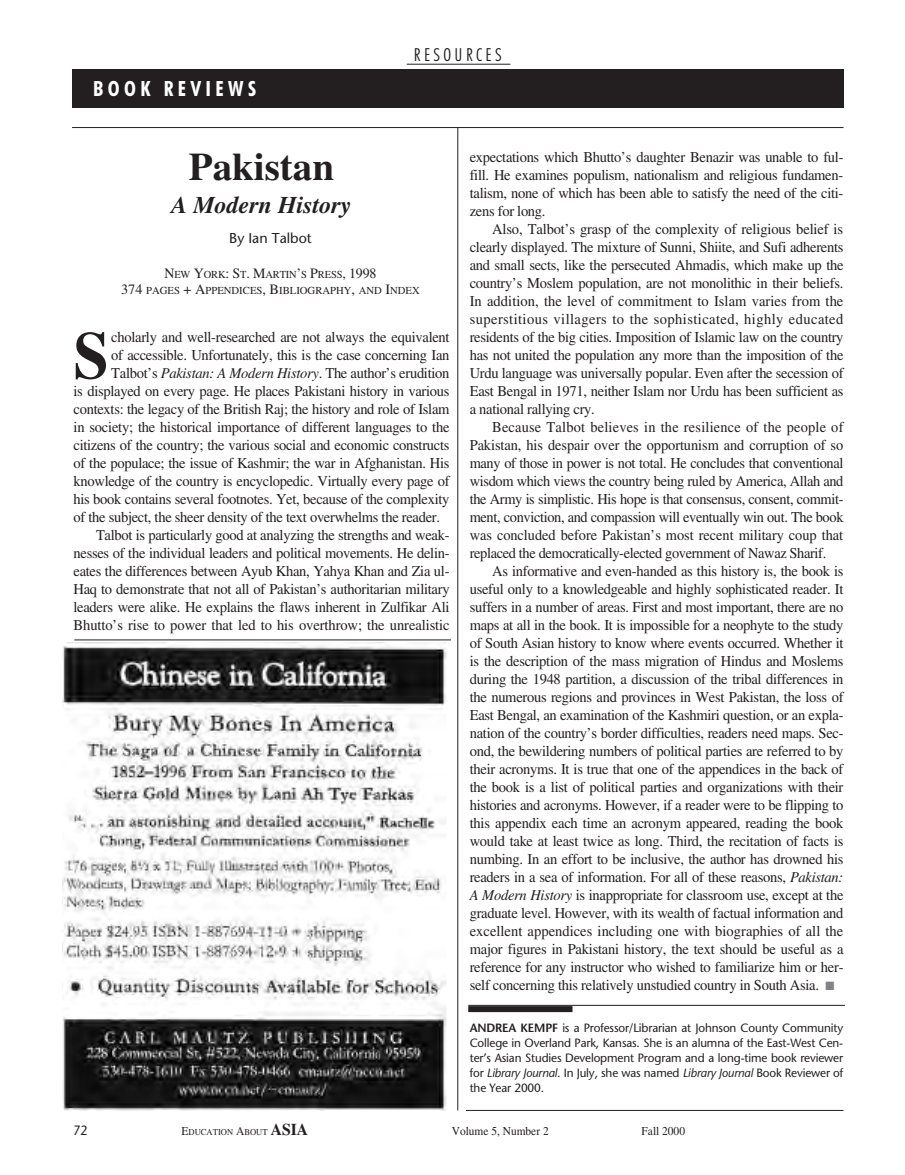
<style>
.page{position:relative;width:905px;height:1175px;background:#fff}
.page>*{position:absolute;margin:0;border:0;box-sizing:border-box;transform-origin:0 0}
.t1{font:700 66.6px "EAA Times";color:#231f20;scale:.95 1}
.t2{font:700 39px "EAA Times";color:#231f20}
.t3{font:italic 700 24px "EAA Times";color:#231f20}
.t4{font:700 condensed 21px "Futura BT";letter-spacing:.21em;color:#fff}
.t5{font:300 condensed 18px "Futura BT";letter-spacing:.185em;color:#231f20}
.t6{font:15px/18px "EAA Times";letter-spacing:-.02em;color:#231f20;text-align:justify}
.t7{font:15px/18px "EAA Times";letter-spacing:-.02em;color:#231f20;text-align:justify;scale:.96 1}
.t8{font:14.25px "Stone Sans";color:#231f20}
.t9{font:13.5px "Stone Sans";color:#231f20;scale:.9 1}
.t10{font:12px/15px "Stone Sans";letter-spacing:-.01em;color:#231f20;text-align:justify}
.t11{font:12px "EAA Times";color:#231f20;scale:.95 1}
.t12{font:10.65px/16.5px "EAA Times";color:#231f20;text-align:center}
.t13{font:9px "EAA Times";color:#231f20;scale:.95 1}
.s1{font-size:14.25px}
.s2{font-style:italic}
.s3{color:#808285}
.s4{font-weight:600}
.s5{font-size:12px}
.s6{font-weight:700;font-size:16.5px}
</style>
<div class="page">
<img style="left:62px;top:642px;width:385px;height:468px">
<div style="left:72px;top:69px;width:771px;height:39px;background:#231f20"></div>
<hr style="left:407px;top:64px;width:103px;height:1px;background:#231f20">
<hr style="left:72px;top:127px;width:771px;height:1px;background:#231f20">
<hr style="left:466px;top:1110px;width:377px;height:1px;background:#231f20">
<hr style="left:457px;top:127px;width:1px;height:983px;background:#231f20">
<hr style="left:74px;top:639px;width:377px;height:1px;background:#231f20">
<hr style="left:468px;top:1005px;width:376px;height:1px;background:#231f20">
<div style="left:468px;top:1006px;width:104px;height:6px;background:#231f20"></div>
<h3 class="t4" style="left:93px;top:75px;width:164px">BOOK REVIEWS</h3>
<p class="t5" style="left:414px;top:44px;width:89px">RESOURCES</p>
<h2 class="t2" style="left:189px;top:144px;width:147px">Pakistan</h2>
<h3 class="t3" style="left:171px;top:191px;width:182px">A Modern History</h3>
<p class="t8" style="left:229px;top:229px;width:84px">By Ian Talbot</p>
<p class="t12" style="left:121px;top:266px;width:300px"><span class="s1">N</span>EW <span class="s1">Y</span>ORK<span class="s1">: S</span>T<span class="s1">. M</span>ARTIN<span class="s1">’</span>S <span class="s1">P</span>RESS<span class="s1">, 1998<br>374</span> PAGES <span class="s1">+ A</span>PPENDICES<span class="s1">, B</span>IBLIOGRAPHY<span class="s1">,</span> AND <span class="s1">I</span>NDEX</p>
<h1 class="t1" style="left:74px;top:316px;width:39px">S</h1>
<p class="t6" style="left:111px;top:328px;width:340px">cholarly and well-researched are not always the equivalent</p>
<p class="t6" style="left:111px;top:346px;width:340px">of accessible. Unfortunately, this is the case concerning Ian</p>
<p class="t6" style="left:111px;top:364px;width:340px">Talbot’s <span class="s2">Pakistan: A Modern History</span>. The author’s erudition</p>
<p class="t6" style="left:74px;top:382px;width:377px">is displayed on every page. He places Pakistani history in various</p>
<p class="t6" style="left:74px;top:400px;width:377px">contexts: the legacy of the British Raj; the history and role of Islam</p>
<p class="t6" style="left:74px;top:418px;width:377px">in society; the historical importance of different languages to the</p>
<p class="t6" style="left:74px;top:436px;width:377px">citizens of the country; the various social and economic constructs</p>
<p class="t6" style="left:74px;top:454px;width:377px">of the populace; the issue of Kashmir; the war in Afghanistan. His</p>
<p class="t6" style="left:74px;top:472px;width:377px">knowledge of the country is encyclopedic. Virtually every page of</p>
<p class="t6" style="left:74px;top:490px;width:377px">his book contains several footnotes. Yet, because of the complexity</p>
<p class="t6" style="left:74px;top:508px;width:368px">of the subject, the sheer density of the text overwhelms the reader.</p>
<p class="t6" style="left:96px;top:526px;width:355px">Talbot is particularly good at analyzing the strengths and weak-</p>
<p class="t6" style="left:74px;top:544px;width:377px">nesses of the individual leaders and political movements. He delin-</p>
<p class="t6" style="left:74px;top:562px;width:377px">eates the differences between Ayub Khan, Yahya Khan and Zia ul-</p>
<p class="t6" style="left:74px;top:580px;width:377px">Haq to demonstrate that not all of Pakistan’s authoritarian military</p>
<p class="t6" style="left:74px;top:598px;width:377px">leaders were alike. He explains the flaws inherent in Zulfikar Ali</p>
<p class="t6" style="left:74px;top:616px;width:377px">Bhutto’s rise to power that led to his overthrow; the unrealistic</p>
<p class="t6" style="left:469px;top:148px;width:375px">expectations which Bhutto’s daughter Benazir was unable to ful&shy;fill. He examines populism, nationalism and religious fundamen&shy;talism, none of which has been able to satisfy the need of the citi&shy;zens for long.</p>
<p class="t6" style="left:469px;top:220px;width:375px;text-indent:22px">Also, Talbot’s grasp of the complexity of religious belief is clearly displayed. The mixture of Sunni, Shiite, and Sufi adherents and small sects, like the persecuted Ahmadis, which make up the country’s Moslem population, are not monolithic in their beliefs.<br>In addition, the level of commitment to Islam varies from the superstitious villagers to the sophisticated, highly educated residents of the big cities. Imposition of Islamic law on the country has not united the population any more than the imposition of the Urdu language was universally popular. Even after the secession of East Bengal in 1971, neither Islam nor Urdu has been sufficient as a national rallying cry.</p>
<p class="t7" style="left:469px;top:418px;width:391px;text-indent:22px">Because Talbot believes in the resilience of the people of Pakistan, his despair over the opportunism and corruption of so many of those in power is not total. He concludes that conventional wisdom which views the country being ruled by America, Allah and the Army is simplistic. His hope is that consensus, consent, commit&shy;ment, conviction, and compassion will eventually win out. The book was concluded before Pakistan’s most recent military coup that replaced the democratically-elected government of Nawaz Sharif.</p>
<p class="t6" style="left:469px;top:562px;width:375px;text-indent:22px">As informative and even-handed as this history is, the book is useful only to a knowledgeable and highly sophisticated reader. It suffers in a number of areas. First and most important, there are no maps at all in the book. It is impossible for a neophyte to the study of South Asian history to know where events occurred. Whether it is the description of the mass migration of Hindus and Moslems during the 1948 partition, a discussion of the tribal differences in the numerous regions and provinces in West Pakistan, the loss of East Bengal, an examination of the Kashmiri question, or an expla&shy;nation of the country’s border difficulties, readers need maps. Sec&shy;ond, the bewildering numbers of political parties are referred to by their acronyms. It is true that one of the appendices in the back of the book is a list of political parties and organizations with their histories and acronyms. However, if a reader were to be flipping to this appendix each time an acronym appeared, reading the book would take at least twice as long. Third, the recitation of facts is numbing. In an effort to be inclusive, the author has drowned his readers in a sea of information. For all of these reasons, <span class="s2">Pakistan:<br>A Modern History</span> is inappropriate for classroom use, except at the graduate level. However, with its wealth of factual information and excellent appendices including one with biographies of all the major figures in Pakistani history, the text should be useful as a reference for any instructor who wished to familiarize him or her&shy;self concerning this relatively unstudied country in South Asia. <span class="s3">■</span></p>
<p class="t10" style="left:469px;top:1020px;width:375px"><span class="s4">ANDREA KEMPF</span> is a Professor/Librarian at Johnson County Community College in Overland Park, Kansas. She is an alumna of the East-West Cen&shy;ter’s Asian Studies Development Program and a long-time book reviewer for <span class="s2">Library Journal</span>. In July, she was named <span class="s2">Library Journal</span> Book Reviewer of the Year 2000.</p>
<p class="t9" style="left:74px;top:1121px;width:17px">72</p>
<p class="t13" style="left:182px;top:1126px;width:135px"><span class="s5">E</span>DUCATION <span class="s5">A</span>BOUT <span class="s6">ASIA</span></p>
<p class="t11" style="left:452px;top:1124px;width:103px">Volume 5, Number 2</p>
<p class="t11" style="left:641px;top:1124px;width:47px">Fall 2000</p>
</div>
